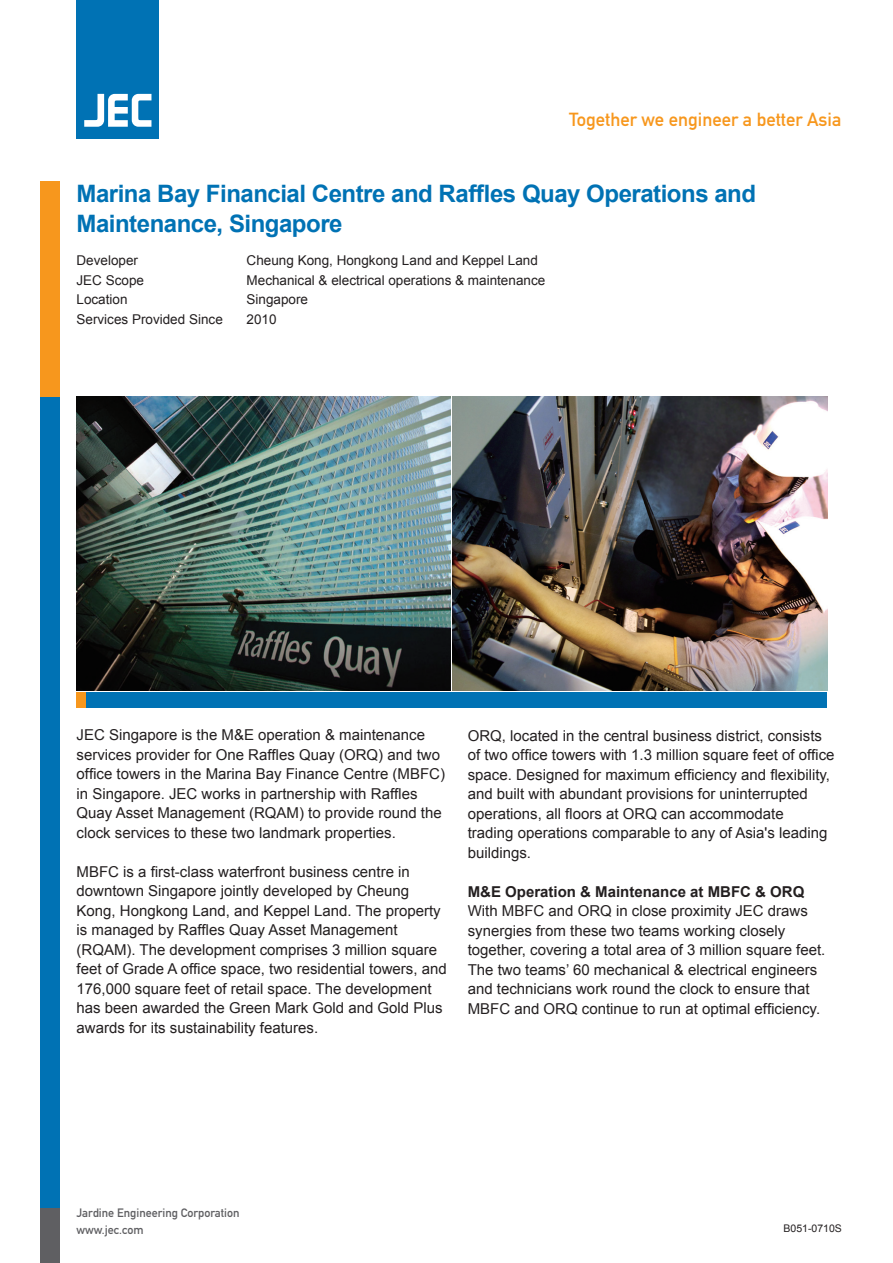
<style>
.page{position:relative;width:893px;height:1263px;background:#fff}
.page>*{position:absolute;margin:0;border:0;box-sizing:border-box;transform-origin:0 0}
.t1{font:700 24px/30px "Arial";letter-spacing:-.02em;color:#0072b4}
.t2{font:18.75px "DIN Mittelschrift Alternate";color:#f7971d}
.t3{font:15px/19.5px "Arial";color:#231f20}
.t4{font:700 15px "Arial";color:#231f20}
.t5{font:13.5px "Arial";color:#231f20}
.t6{font:12px/16.5px "DIN Mittelschrift Alternate";color:#5f5f62}
.t7{font:10.5px "Arial";color:#231f20}
</style>
<div class="page">
<div style="left:41px;top:1207px;width:19px;height:56px;background:#5f5f62"></div>
<div style="left:41px;top:397px;width:19px;height:810px;background:#0072b4"></div>
<div style="left:41px;top:182px;width:19px;height:215px;background:#f7971d"></div>
<div style="left:77px;top:0;width:82px;height:138px;background:#0072b4"></div>
<svg style="left:84px;top:93px;width:67px;height:34px"></svg>
<img style="left:453px;top:396px;width:374px;height:294px">
<img style="left:77px;top:396px;width:374px;height:294px">
<div style="left:77px;top:692px;width:750px;height:16px;background:#0072b4"></div>
<div style="left:77px;top:692px;width:9px;height:16px;background:#f7971d"></div>
<p class="t2" style="left:569px;top:108px;width:274px">Together we engineer a better Asia</p>
<p class="t1" style="left:77px;top:178px;width:681px">Marina Bay Financial Centre and Raffles Quay Operations and<br>Maintenance, Singapore</p>
<p class="t5" style="left:77px;top:253px;width:63px">Developer</p>
<p class="t5" style="left:247px;top:253px;width:293px">Cheung Kong, Hongkong Land and Keppel Land</p>
<p class="t5" style="left:77px;top:272px;width:69px">JEC Scope</p>
<p class="t5" style="left:247px;top:272px;width:300px">Mechanical &amp; electrical operations &amp; maintenance</p>
<p class="t5" style="left:77px;top:292px;width:53px">Location</p>
<p class="t5" style="left:247px;top:292px;width:63px">Singapore</p>
<p class="t5" style="left:77px;top:311px;width:148px">Services Provided Since</p>
<p class="t5" style="left:247px;top:311px;width:32px">2010</p>
<p class="t3" style="left:77px;top:725px;width:370px">JEC Singapore is the M&amp;E operation &amp; maintenance services provider for One Raffles Quay (ORQ) and two office towers in the Marina Bay Finance Centre (MBFC) in Singapore. JEC works in partnership with Raffles Quay Asset Management (RQAM) to provide round the clock services to these two landmark properties.</p>
<p class="t3" style="left:77px;top:861px;width:372px">MBFC is a first-class waterfront business centre in downtown Singapore jointly developed by Cheung Kong, Hongkong Land, and Keppel Land. The property is managed by Raffles Quay Asset Management (RQAM). The development comprises 3 million square feet of Grade A office space, two residential towers, and 176,000 square feet of retail space. The development has been awarded the Green Mark Gold and Gold Plus awards for its sustainability features.</p>
<p class="t3" style="left:468px;top:725px;width:368px">ORQ, located in the central business district, consists of two office towers with 1.3 million square feet of office space. Designed for maximum efficiency and flexibility, and built with abundant provisions for uninterrupted operations, all floors at ORQ can accommodate<br>trading operations comparable to any of Asia's leading buildings.</p>
<p class="t4" style="left:468px;top:883px;width:338px">M&amp;E Operation &amp; Maintenance at MBFC &amp; ORQ</p>
<p class="t3" style="left:468px;top:901px;width:359px">With MBFC and ORQ in close proximity JEC draws synergies from these two teams working closely together, covering a total area of 3 million square feet.<br>The two teams’ 60 mechanical &amp; electrical engineers and technicians work round the clock to ensure that MBFC and ORQ continue to run at optimal efficiency.</p>
<p class="t6" style="left:77px;top:1205px;width:165px">Jardine Engineering Corporation www.jec.com</p>
<p class="t7" style="left:784px;top:1222px;width:60px">B051-0710S</p>
</div>
